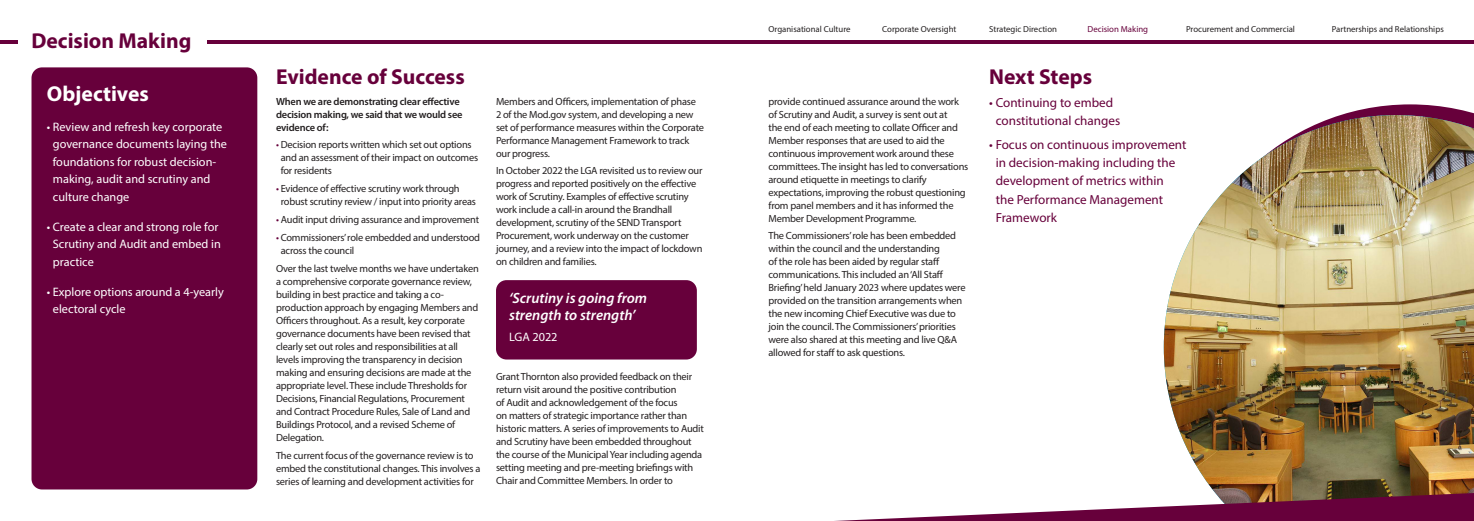
<style>
.page{position:relative;width:1474px;height:521px;background:#fff}
.page>*{position:absolute;margin:0;border:0;box-sizing:border-box;transform-origin:0 0}
.t1{font:700 21.61px "Myriad Pro";color:#67003b}
.t2{font:700 21.61px "Myriad Pro";color:#fff}
.t3{font:italic 600 14.88px/16.6px "Myriad Pro";color:#fff}
.t4{font:13.12px/18.4px "Myriad Pro";color:#67003b;text-align:center}
.t5{font:12.25px/17.5px "Myriad Pro";color:#fff}
.t6{font:10.41px/13px "Myriad Pro";letter-spacing:-.02em;color:#231f20}
.t7{font:600 10.41px/13px "Myriad Pro";letter-spacing:-.02em;color:#231f20}
.t8{font:8.75px "Myriad Pro";color:#231f20}
.t9{font:8.75px "Myriad Pro";color:#67003b}
.s1{color:#67003b}
</style>
<div class="page">
<hr style="left:207px;top:40px;width:1266px;height:3px;background:#67003b">
<svg style="left:1341px;top:104px;width:132px;height:11px"></svg>
<img style="left:1163px;top:115px;width:310px;height:378px">
<hr style="left:0;top:40px;width:18px;height:3px;background:#67003b">
<div style="left:32px;top:67px;width:225px;height:422px;background:#67003b;border-radius:10px"></div>
<svg style="left:834px;top:493px;width:639px;height:28px"></svg>
<div style="left:496px;top:280px;width:201px;height:79px;background:#67003b;border-radius:10px"></div>
<p class="t1" style="left:32px;top:26px;width:161px">Decision Making</p>
<p class="t2" style="left:47px;top:80px;width:104px">Objectives</p>
<p class="t5" style="left:53px;top:118px;width:176px;text-indent:-6px">• Review and refresh key corporate governance documents laying the foundations for robust decision&shy;making, audit and scrutiny and culture change</p>
<p class="t5" style="left:53px;top:218px;width:169px;text-indent:-6px">• Create a clear and strong role for<br>Scrutiny and Audit and embed in practice</p>
<p class="t5" style="left:53px;top:283px;width:172px;text-indent:-6px">• Explore options around a 4-yearly electoral cycle</p>
<p class="t1" style="left:276px;top:62px;width:190px">Evidence of Success</p>
<p class="t7" style="left:276px;top:94px;width:188px">When we are demonstrating clear effective decision making, we said that we would see evidence of:</p>
<p class="t6" style="left:281px;top:138px;width:199px;text-indent:-5px"><span class="s1">•</span> Decision reports written which set out options and an assessment of their impact on outcomes for residents</p>
<p class="t6" style="left:281px;top:182px;width:197px;text-indent:-5px"><span class="s1">•</span> Evidence of effective scrutiny work through robust scrutiny review / input into priority areas</p>
<p class="t6" style="left:276px;top:213px;width:204px"><span class="s1">•</span> Audit input driving assurance and improvement</p>
<p class="t6" style="left:281px;top:231px;width:201px;text-indent:-5px"><span class="s1">•</span> Commissioners’ role embedded and understood across the council</p>
<p class="t6" style="left:276px;top:262px;width:204px">Over the last twelve months we have undertaken a comprehensive corporate governance review, building in best practice and taking a co&shy;production approach by engaging Members and Officers throughout. As a result, key corporate governance documents have been revised that clearly set out roles and responsibilities at all levels improving the transparency in decision making and ensuring decisions are made at the appropriate level. These include Thresholds for Decisions, Financial Regulations, Procurement and Contract Procedure Rules, Sale of Land and Buildings Protocol, and a revised Scheme of Delegation.</p>
<p class="t6" style="left:276px;top:449px;width:206px">The current focus of the governance review is to embed the constitutional changes. This involves a series of learning and development activities for</p>
<p class="t6" style="left:496px;top:94px;width:209px">Members and Officers, implementation of phase<br>2 of the Mod.gov system, and developing a new set of performance measures within the Corporate Performance Management Framework to track our progress.</p>
<p class="t6" style="left:496px;top:164px;width:208px">In October 2022 the LGA revisited us to review our progress and reported positively on the effective work of Scrutiny. Examples of effective scrutiny work include a call-in around the Brandhall development, scrutiny of the SEND Transport Procurement, work underway on the customer journey, and a review into the impact of lockdown on children and families.</p>
<p class="t3" style="left:509px;top:290px;width:139px">‘Scrutiny is going from strength to strength’</p>
<p class="t5" style="left:509px;top:328px;width:50px">LGA 2022</p>
<p class="t6" style="left:496px;top:370px;width:209px">Grant Thornton also provided feedback on their return visit around the positive contribution<br>of Audit and acknowledgement of the focus<br>on matters of strategic importance rather than historic matters. A series of improvements to Audit and Scrutiny have been embedded throughout the course of the Municipal Year including agenda setting meeting and pre-meeting briefings with Chair and Committee Members. In order to</p>
<p class="t8" style="left:768px;top:23px;width:83px">Organisational Culture</p>
<p class="t8" style="left:882px;top:23px;width:76px">Corporate Oversight</p>
<p class="t8" style="left:989px;top:23px;width:69px">Strategic Direction</p>
<p class="t9" style="left:1087px;top:23px;width:62px">Decision Making</p>
<p class="t8" style="left:1186px;top:23px;width:110px">Procurement and Commercial</p>
<p class="t8" style="left:1331px;top:23px;width:114px">Partnerships and Relationships</p>
<p class="t1" style="left:989px;top:62px;width:104px">Next Steps</p>
<p class="t4" style="left:989px;top:93px;width:132px">• Continuing to embed constitutional changes</p>
<p class="t4" style="left:995px;top:135px;width:192px;text-align:left;text-indent:-6px">• Focus on continuous improvement in decision-making including the development of metrics within<br>the Performance Management<br>Framework</p>
<p class="t6" style="left:768px;top:94px;width:201px">provide continued assurance around the work of Scrutiny and Audit, a survey is sent out at<br>the end of each meeting to collate Officer and Member responses that are used to aid the continuous improvement work around these committees. The insight has led to conversations around etiquette in meetings to clarify expectations, improving the robust questioning from panel members and it has informed the Member Development Programme.</p>
<p class="t6" style="left:768px;top:229px;width:198px">The Commissioners’ role has been embedded within the council and the understanding<br>of the role has been aided by regular staff communications. This included an ‘All Staff Briefing’ held January 2023 where updates were provided on the transition arrangements when the new incoming Chief Executive was due to join the council. The Commissioners’ priorities were also shared at this meeting and live Q&amp;A allowed for staff to ask questions.</p>
</div>
